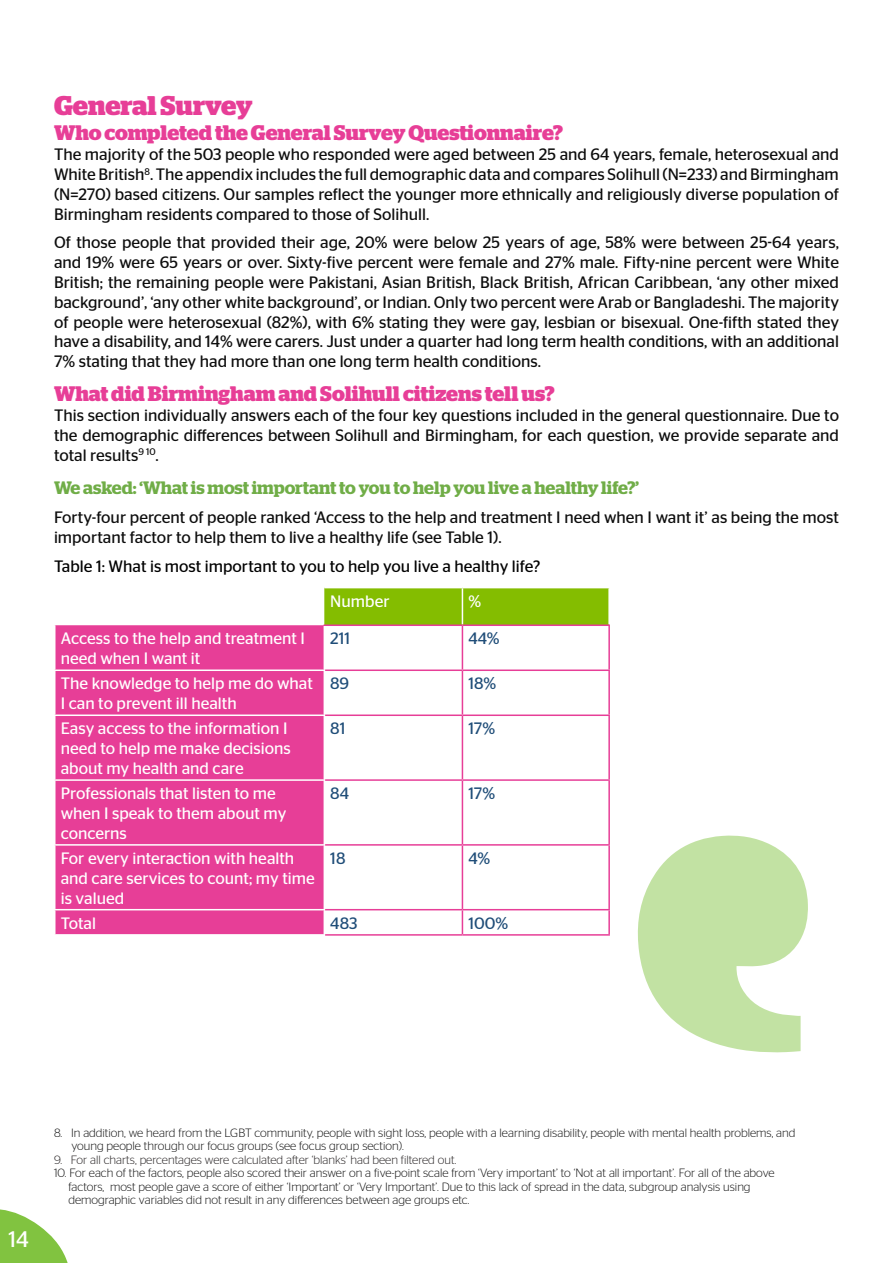
<style>
.page{position:relative;width:893px;height:1263px;background:#fff}
.page>*{position:absolute;margin:0;border:0;box-sizing:border-box;transform-origin:0 0}
.Heading_2{font:700 27px "Stag";color:#e73e97}
.t1{font:22.5px "Stag Sans";color:#fff}
.Heading_3{font:700 21px "Stag";color:#e73e97}
.Heading_4{font:600 18px "Stag";letter-spacing:-.005em;color:#70ad47}
.t2{font:16.5px/19.8px "Stag Sans";color:#0d0d0d;text-align:justify}
.t3{font:16.5px/19.8px "Stag Sans";color:#fff}
.t4{font:16.5px "Stag Sans";color:#000}
.t5{font:16.5px "Stag Sans";color:#1f4d78}
.Footnote_text{font:300 12px/13.5px "Stag Sans";color:#0d0d0d}
.Footnote_text-2{font:300 12px "Stag Sans";color:#231f20}
</style>
<div class="page">
<svg style="left:0;top:1209px;width:68px;height:54px"></svg>
<div style="left:324px;top:588px;width:284px;height:36px;background:#84bd00"></div>
<div style="left:56px;top:625px;width:268px;height:309px;background:#e73e97"></div>
<hr style="left:462px;top:588px;width:1px;height:36px;background:#fff">
<hr style="left:462px;top:624px;width:148px;height:2px;background:#e73e97">
<hr style="left:608px;top:626px;width:2px;height:43px;background:#e73e97">
<hr style="left:462px;top:669px;width:148px;height:2px;background:#e73e97">
<hr style="left:608px;top:671px;width:2px;height:43px;background:#e73e97">
<hr style="left:462px;top:714px;width:148px;height:2px;background:#e73e97">
<hr style="left:608px;top:716px;width:2px;height:63px;background:#e73e97">
<hr style="left:462px;top:779px;width:148px;height:2px;background:#e73e97">
<hr style="left:608px;top:781px;width:2px;height:63px;background:#e73e97">
<hr style="left:462px;top:844px;width:148px;height:2px;background:#e73e97">
<hr style="left:608px;top:846px;width:2px;height:63px;background:#e73e97">
<hr style="left:462px;top:909px;width:148px;height:1px;background:#e73e97">
<hr style="left:608px;top:910px;width:2px;height:24px;background:#e73e97">
<hr style="left:462px;top:934px;width:148px;height:2px;background:#e73e97">
<hr style="left:324px;top:624px;width:138px;height:2px;background:#e73e97">
<hr style="left:462px;top:626px;width:1px;height:43px;background:#e73e97">
<hr style="left:325px;top:669px;width:137px;height:2px;background:#e73e97">
<hr style="left:462px;top:671px;width:1px;height:43px;background:#e73e97">
<hr style="left:325px;top:714px;width:137px;height:2px;background:#e73e97">
<hr style="left:462px;top:716px;width:1px;height:63px;background:#e73e97">
<hr style="left:325px;top:779px;width:137px;height:2px;background:#e73e97">
<hr style="left:462px;top:781px;width:1px;height:63px;background:#e73e97">
<hr style="left:325px;top:844px;width:137px;height:2px;background:#e73e97">
<hr style="left:462px;top:846px;width:1px;height:63px;background:#e73e97">
<hr style="left:325px;top:909px;width:137px;height:1px;background:#e73e97">
<svg style="left:462px;top:910px;width:1px;height:24px"></svg>
<hr style="left:325px;top:934px;width:137px;height:2px;background:#e73e97">
<hr style="left:54px;top:669px;width:271px;height:2px;background:#fff">
<hr style="left:54px;top:714px;width:271px;height:2px;background:#fff">
<hr style="left:54px;top:779px;width:271px;height:2px;background:#fff">
<hr style="left:54px;top:844px;width:271px;height:2px;background:#fff">
<hr style="left:54px;top:909px;width:271px;height:1px;background:#fff">
<svg style="left:637px;top:835px;width:171px;height:218px"></svg>
<p class="Heading_2" style="left:54px;top:90px;width:200px">General Survey</p>
<p class="Heading_3" style="left:54px;top:121px;width:510px">Who completed the General Survey Questionnaire?</p>
<p class="t2" style="left:54px;top:144px;width:786px">The majority of the 503 people who responded were aged between 25 and 64 years, female, heterosexual and White British<sup>8</sup>. The appendix includes the full demographic data and compares Solihull (N=233) and Birmingham (N=270) based citizens. Our samples reflect the younger more ethnically and religiously diverse population of Birmingham residents compared to those of Solihull.</p>
<p class="t2" style="left:54px;top:233px;width:787px">Of those people that provided their age, 20% were below 25 years of age, 58% were between 25-64 years, and 19% were 65 years or over. Sixty-five percent were female and 27% male. Fifty-nine percent were White British; the remaining people were Pakistani, Asian British, Black British, African Caribbean, ‘any other mixed background’, ‘any other white background’, or Indian. Only two percent were Arab or Bangladeshi. The majority of people were heterosexual (82%), with 6% stating they were gay, lesbian or bisexual. One-fifth stated they have a disability, and 14% were carers. Just under a quarter had long term health conditions, with an additional 7% stating that they had more than one long term health conditions.</p>
<p class="Heading_3" style="left:54px;top:382px;width:502px">What did Birmingham and Solihull citizens tell us?</p>
<p class="t2" style="left:54px;top:405px;width:787px">This section individually answers each of the four key questions included in the general questionnaire. Due to the demographic differences between Solihull and Birmingham, for each question, we provide separate and total results<sup>9</sup> <sup>10</sup>.</p>
<p class="Heading_4" style="left:54px;top:477px;width:586px">We asked: ‘What is most important to you to help you live a healthy life?’</p>
<p class="t2" style="left:54px;top:507px;width:786px">Forty-four percent of people ranked ‘Access to the help and treatment I need when I want it’ as being the most important factor to help them to live a healthy life (see Table 1).</p>
<p class="t4" style="left:54px;top:557px;width:488px">Table 1: What is most important to you to help you live a healthy life?</p>
<p class="t3" style="left:330px;top:591px;width:61px">Number</p>
<p class="t3" style="left:468px;top:591px;width:14px">%</p>
<p class="t3" style="left:61px;top:629px;width:246px">Access to the help and treatment I need when I want it</p>
<p class="t5" style="left:330px;top:629px;width:21px">211</p>
<p class="t5" style="left:468px;top:629px;width:33px">44%</p>
<p class="t3" style="left:61px;top:674px;width:254px">The knowledge to help me do what<br>I can to prevent ill health</p>
<p class="t5" style="left:330px;top:674px;width:20px">89</p>
<p class="t5" style="left:468px;top:674px;width:29px">18%</p>
<p class="t3" style="left:61px;top:719px;width:232px">Easy access to the information I need to help me make decisions about my health and care</p>
<p class="t5" style="left:330px;top:719px;width:17px">81</p>
<p class="t5" style="left:468px;top:719px;width:28px">17%</p>
<p class="t3" style="left:61px;top:783px;width:227px">Professionals that listen to me when I speak to them about my concerns</p>
<p class="t5" style="left:330px;top:784px;width:20px">84</p>
<p class="t5" style="left:468px;top:784px;width:28px">17%</p>
<p class="t3" style="left:61px;top:848px;width:255px">For every interaction with health and care services to count; my time is valued</p>
<p class="t5" style="left:330px;top:849px;width:17px">18</p>
<p class="t5" style="left:468px;top:849px;width:23px">4%</p>
<p class="t3" style="left:61px;top:913px;width:37px">Total</p>
<p class="t5" style="left:330px;top:914px;width:29px">483</p>
<p class="t5" style="left:468px;top:914px;width:41px">100%</p>
<h2 class="t1" style="left:9px;top:1226px;width:22px">14</h2>
<p class="Footnote_text" style="left:71px;top:1125px;width:726px;text-indent:-17px">8. In addition, we heard from the LGBT community, people with sight loss, people with a learning disability, people with mental health problems, and young people through our focus groups (see focus group section).</p>
<p class="Footnote_text-2" style="left:54px;top:1153px;width:404px">9. For all charts, percentages were calculated after ‘blanks’ had been filtered out.</p>
<p class="Footnote_text" style="left:68px;top:1166px;width:708px;text-indent:-14px">10. For each of the factors, people also scored their answer on a five-point scale from ‘Very important’ to ‘Not at all important’. For all of the above factors, most people gave a score of either ‘Important’ or ‘Very Important’. Due to this lack of spread in the data, subgroup analysis using demographic variables did not result in any differences between age groups etc.</p>
</div>
